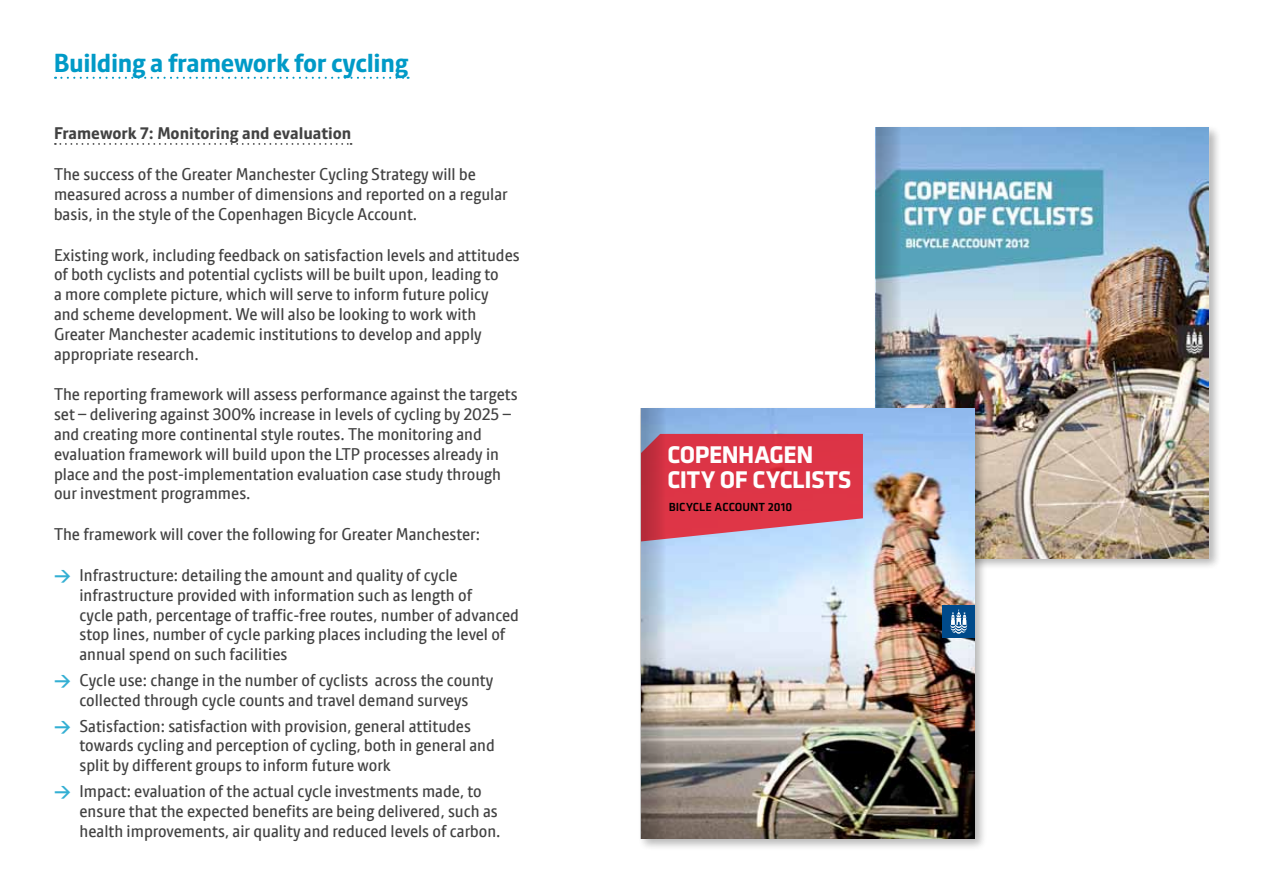
<style>
.page{position:relative;width:1263px;height:893px;background:#fff}
.page>*{position:absolute;margin:0;border:0;box-sizing:border-box;transform-origin:0 0}
.t1{font:700 25.5px "Pantograph Sans";letter-spacing:-.015em;color:#009ac7}
.t2{font:700 25.05px/25px "Klavika";letter-spacing:-.02em;color:#fff}
.t3{font:16.5px/19.8px "Pantograph Sans";color:#424242}
.t4{font:700 16.5px "Pantograph Sans";color:#424242}
.t5{font:500 12.15px "Klavika";letter-spacing:-.005em;color:#000}
.s1{font-family:"DIN";font-weight:700;color:#33afd3}
</style>
<div class="page">
<div style="left:872px;top:124px;width:350px;height:447px;background:#000;opacity:.25"></div>
<img style="left:876px;top:128px;width:334px;height:430px">
<svg style="left:55px;top:77px;width:354px;height:2px"></svg>
<svg style="left:55px;top:143px;width:297px;height:2px"></svg>
<div style="left:637px;top:405px;width:350px;height:447px;background:#000;opacity:.25"></div>
<img style="left:640px;top:408px;width:334px;height:431px">
<h1 class="t1" style="left:54px;top:47px;width:356px">Building a framework for cycling</h1>
<p class="t4" style="left:54px;top:123px;width:299px">Framework 7: Monitoring and evaluation</p>
<p class="t3" style="left:54px;top:164px;width:455px">The success of the Greater Manchester Cycling Strategy will be measured across a number of dimensions and reported on a regular basis, in the style of the Copenhagen Bicycle Account.</p>
<p class="t3" style="left:54px;top:245px;width:467px">Existing work, including feedback on satisfaction levels and attitudes of both cyclists and potential cyclists will be built upon, leading to<br>a more complete picture, which will serve to inform future policy<br>and scheme development. We will also be looking to work with Greater Manchester academic institutions to develop and apply appropriate research.</p>
<p class="t3" style="left:54px;top:384px;width:465px">The reporting framework will assess performance against the targets set – delivering against 300% increase in levels of cycling by 2025 – and creating more continental style routes. The monitoring and evaluation framework will build upon the LTP processes already in place and the post-implementation evaluation case study through our investment programmes.</p>
<p class="t3" style="left:54px;top:524px;width:428px">The framework will cover the following for Greater Manchester:</p>
<p class="t3" style="left:79px;top:565px;width:441px;text-indent:-25px"><span class="s1">&gt;</span> Infrastructure: detailing the amount and quality of cycle infrastructure provided with information such as length of<br>cycle path, percentage of traffic-free routes, number of advanced stop lines, number of cycle parking places including the level of annual spend on such facilities</p>
<p class="t3" style="left:54px;top:670px;width:441px;text-align:center"><span class="s1">&gt;</span> Cycle use: change in the number of cyclists across the county collected through cycle counts and travel demand surveys</p>
<p class="t3" style="left:79px;top:716px;width:417px;text-indent:-25px"><span class="s1">&gt;</span> Satisfaction: satisfaction with provision, general attitudes towards cycling and perception of cycling, both in general and split by different groups to inform future work</p>
<p class="t3" style="left:79px;top:781px;width:423px;text-indent:-25px"><span class="s1">&gt;</span> Impact: evaluation of the actual cycle investments made, to ensure that the expected benefits are being delivered, such as health improvements, air quality and reduced levels of carbon.</p>
<h2 class="t2" style="left:667px;top:441px;width:186px">COPENHAGEN<br>CITY OF CYCLISTS</h2>
<p class="t5" style="left:669px;top:499px;width:125px">BICYCLE ACCOUNT 2010</p>
</div>
